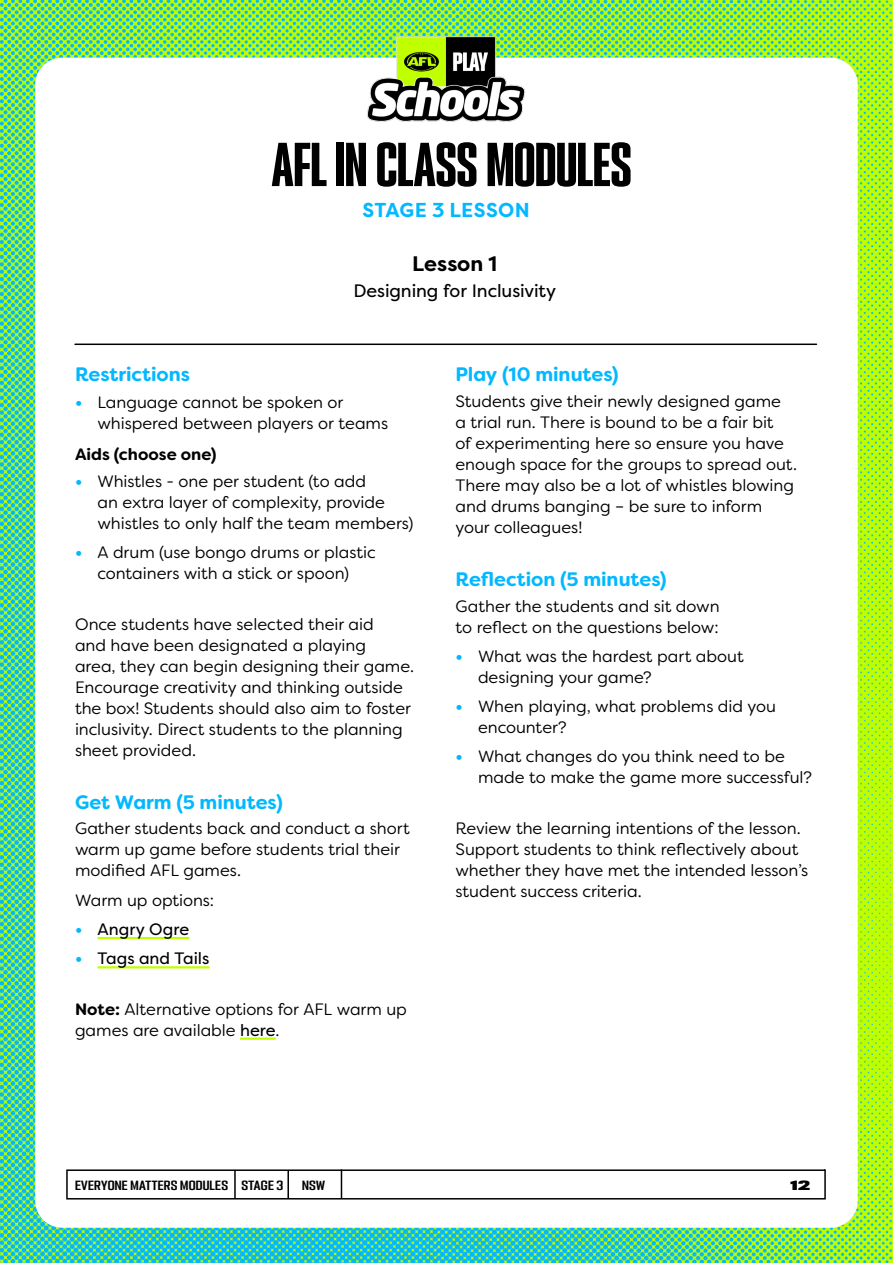
<style>
.page{position:relative;width:893px;height:1263px;background:#fff}
.page>*{position:absolute;margin:0;border:0;box-sizing:border-box;transform-origin:0 0}
.t1{font:55.5px "PODIUM Sharp 2.10";letter-spacing:-.005em;color:#000}
.t2{font:700 21px "Filson Pro";letter-spacing:-.005em;color:#000}
.t3{font:700 20.1px "Filson Pro";letter-spacing:.02em;color:#03b8ff}
.t4{font:700 19.5px "Filson Soft";color:#03b8ff}
.t5{font:18px "Filson Pro";letter-spacing:-.005em;color:#000}
.t6{font:16.5px/21px "Filson Soft";color:#000}
.t7{font:16.5px "Filson Pro";color:#000}
.t8{font:700 16.5px "Filson Soft";color:#000}
.t9{font:12px "PODIUM Sharp 4.9";letter-spacing:.015em;color:#000}
.t10{font:12px "PODIUM Sharp 7.12";color:#000}
.s1{font-weight:700;font-size:18px;color:#03b8ff}
.s2{font-family:"Filson Soft";font-weight:700;font-size:18px;color:#03b8ff}
.s3{font-weight:700}
.s4{font-family:"Filson Pro"}
</style>
<div class="page">
<img style="left:0;top:0;width:893px;height:1263px">
<div style="left:35px;top:58px;width:823px;height:1170px;background:#fff;border-radius:27px"></div>
<svg style="left:66px;top:1169px;width:760px;height:31px"></svg>
<img style="left:332px;top:0;width:229px;height:122px">
<hr style="left:75px;top:344px;width:741px;height:1px;background:#000">
<hr style="left:98px;top:937px;width:91px;height:2px;background:#c0ff00">
<hr style="left:98px;top:966px;width:111px;height:2px;background:#c0ff00">
<hr style="left:240px;top:1037px;width:36px;height:3px;background:#c0ff00">
<h1 class="t1" style="left:272px;top:129px;width:361px">AFL IN CLASS MODULES</h1>
<p class="t3" style="left:362px;top:197px;width:169px">STAGE 3 LESSON</p>
<p class="t2" style="left:412px;top:251px;width:86px">Lesson 1</p>
<p class="t5" style="left:353px;top:278px;width:204px">Designing for Inclusivity</p>
<p class="t4" style="left:75px;top:362px;width:116px">Restrictions</p>
<p class="t6" style="left:98px;top:392px;width:292px;text-indent:-22px"><span class="s1">•</span> Language cannot be spoken or whispered between players or teams</p>
<p class="t8" style="left:75px;top:444px;width:143px">Aids (choose one)</p>
<p class="t6" style="left:98px;top:471px;width:317px;text-indent:-22px"><span class="s1">•</span> Whistles - one per student (to add<br>an extra layer of complexity, provide whistles to only half the team members)</p>
<p class="t6" style="left:75px;top:542px;width:302px;text-align:center"><span class="s1">•</span> A drum (use bongo drums or plastic containers with a stick or spoon)</p>
<p class="t6" style="left:75px;top:613px;width:341px">Once students have selected their aid<br>and have been designated a playing<br>area, they can begin designing their game.<br>Encourage creativity and thinking outside the box! Students should also aim to foster inclusivity. Direct students to the planning sheet provided.</p>
<p class="t4" style="left:75px;top:789px;width:209px">Get Warm (5 minutes)</p>
<p class="t6" style="left:75px;top:818px;width:336px">Gather students back and conduct a short warm up game before students trial their modified AFL games.</p>
<p class="t6" style="left:75px;top:889px;width:141px">Warm up options:</p>
<p class="t7" style="left:75px;top:918px;width:116px"><span class="s2">•</span> Angry Ogre</p>
<p class="t7" style="left:75px;top:947px;width:136px"><span class="s2">•</span> Tags and Tails</p>
<p class="t6" style="left:75px;top:998px;width:333px"><span class="s3">Note:</span> Alternative options for AFL warm up games are available <span class="s4">here</span>.</p>
<p class="t4" style="left:455px;top:362px;width:165px">Play (10 minutes)</p>
<p class="t6" style="left:455px;top:390px;width:343px">Students give their newly designed game<br>a trial run. There is bound to be a fair bit<br>of experimenting here so ensure you have enough space for the groups to spread out.<br>There may also be a lot of whistles blowing and drums banging – be sure to inform your colleagues!</p>
<p class="t4" style="left:455px;top:567px;width:213px">Reflection (5 minutes)</p>
<p class="t6" style="left:455px;top:595px;width:266px">Gather the students and sit down to reflect on the questions below:</p>
<p class="t6" style="left:478px;top:645px;width:267px;text-indent:-22px"><span class="s1">•</span> What was the hardest part about designing your game?</p>
<p class="t6" style="left:478px;top:696px;width:300px;text-indent:-22px"><span class="s1">•</span> When playing, what problems did you encounter?</p>
<p class="t6" style="left:478px;top:746px;width:335px;text-indent:-22px"><span class="s1">•</span> What changes do you think need to be made to make the game more successful?</p>
<p class="t6" style="left:455px;top:817px;width:354px">Review the learning intentions of the lesson.<br>Support students to think reflectively about whether they have met the intended lesson’s student success criteria.</p>
<p class="t9" style="left:75px;top:1177px;width:210px">EVERYONE MATTERS MODULES STAGE 3</p>
<p class="t9" style="left:302px;top:1177px;width:24px">NSW</p>
<p class="t10" style="left:790px;top:1177px;width:22px">12</p>
</div>
